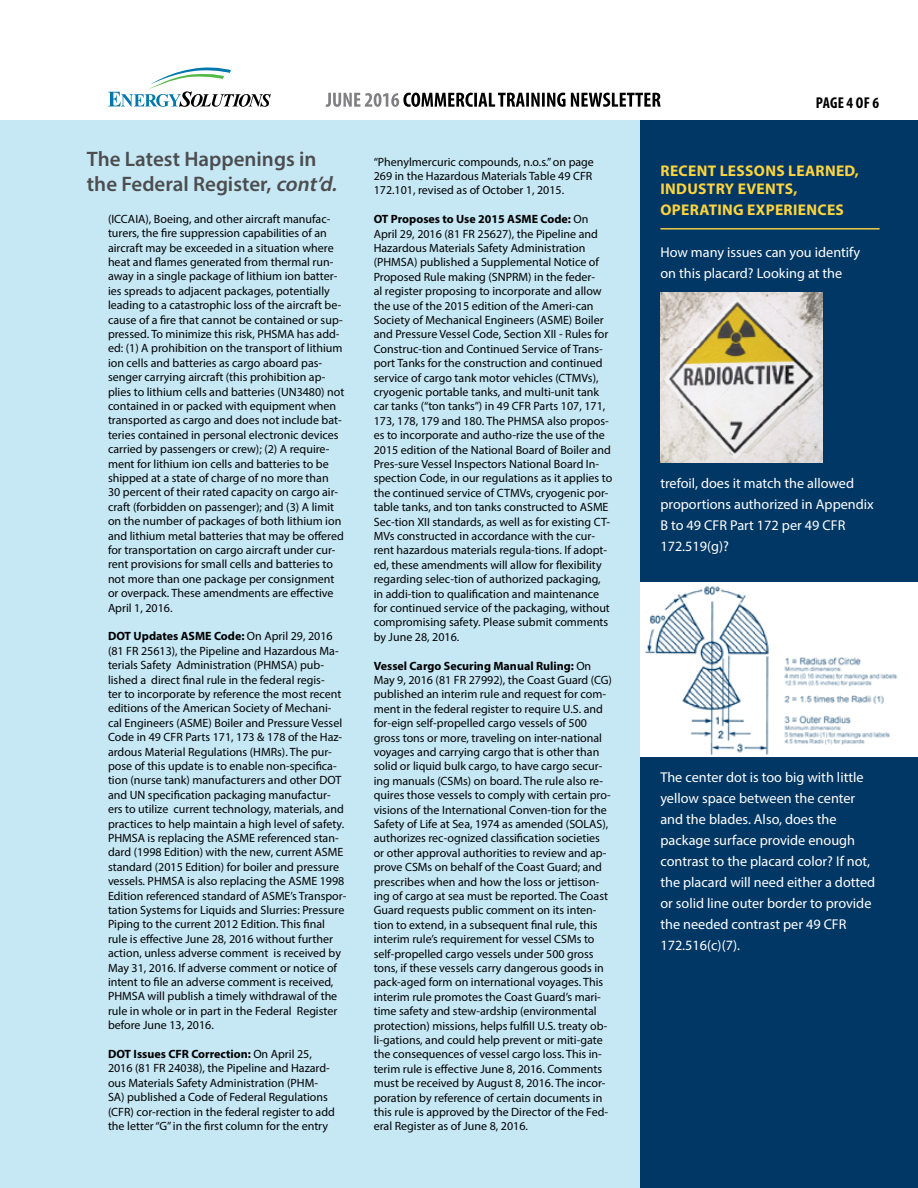
<style>
.page{position:relative;width:918px;height:1188px;background:#fff}
.page>*{position:absolute;margin:0;border:0;box-sizing:border-box;transform-origin:0 0}
.t1{font:600 21px/25.2px "Myriad Pro";color:#4d4d4f}
.t2{font:700 condensed 15.75px "Myriad Pro";letter-spacing:.01em;color:#000}
.t3{font:700 15.45px/18.6px "Myriad Pro";letter-spacing:.02em;color:#ffd43f}
.t4{font:14.25px/21px "Myriad Pro";color:#fff}
.t5{font:12px/14.4px "Myriad Pro";color:#000}
.s1{font-style:italic}
.s2{font-weight:700}
</style>
<div class="page">
<div style="left:0;top:120px;width:918px;height:1068px;background:#c6e8f5"></div>
<div style="left:641px;top:120px;width:277px;height:1068px;background:#003764"></div>
<hr style="left:660px;top:228px;width:220px;height:2px;background:#ffd43f">
<svg style="left:326px;top:93px;width:335px;height:14px"></svg>
<svg style="left:108px;top:67px;width:163px;height:40px"></svg>
<img style="left:660px;top:293px;width:163px;height:170px">
<div style="left:641px;top:583px;width:277px;height:174px;background:#fff"></div>
<img style="left:645px;top:586px;width:253px;height:169px">
<h1 class="t1" style="left:87px;top:146px;width:256px">The Latest Happenings in the Federal Register, <span class="s1">cont’d.</span></h1>
<p class="t5" style="left:108px;top:211px;width:238px">(ICCAIA), Boeing, and other aircraft manufac&shy;turers, the fire suppression capabilities of an aircraft may be exceeded in a situation where heat and flames generated from thermal run&shy;away in a single package of lithium ion batter&shy;ies spreads to adjacent packages, potentially leading to a catastrophic loss of the aircraft be&shy;cause of a fire that cannot be contained or sup&shy;pressed. To minimize this risk, PHSMA has add&shy;ed: (1) A prohibition on the transport of lithium ion cells and batteries as cargo aboard pas&shy;senger carrying aircraft (this prohibition ap&shy;plies to lithium cells and batteries (UN3480) not contained in or packed with equipment when transported as cargo and does not include bat&shy;teries contained in personal electronic devices carried by passengers or crew); (2) A require&shy;ment for lithium ion cells and batteries to be shipped at a state of charge of no more than<br>30 percent of their rated capacity on cargo air&shy;craft (forbidden on passenger); and (3) A limit on the number of packages of both lithium ion and lithium metal batteries that may be offered for transportation on cargo aircraft under cur&shy;rent provisions for small cells and batteries to not more than one package per consignment or overpack. These amendments are effective April 1, 2016.</p>
<p class="t5" style="left:108px;top:629px;width:240px"><span class="s2">DOT Updates ASME Code:</span> On April 29, 2016 (81 FR 25613), the Pipeline and Hazardous Ma&shy;terials Safety Administration (PHMSA) pub&shy;lished a direct final rule in the federal regis-<br>ter to incorporate by reference the most recent editions of the American Society of Mechani&shy;cal Engineers (ASME) Boiler and Pressure Vessel Code in 49 CFR Parts 171, 173 &amp; 178 of the Haz&shy;ardous Material Regulations (HMRs). The pur&shy;pose of this update is to enable non-specifica&shy;tion (nurse tank) manufacturers and other DOT and UN specification packaging manufactur&shy;ers to utilize current technology, materials, and practices to help maintain a high level of safety.<br>PHMSA is replacing the ASME referenced stan&shy;dard (1998 Edition) with the new, current ASME standard (2015 Edition) for boiler and pressure vessels. PHMSA is also replacing the ASME 1998<br>Edition referenced standard of ASME’s Transpor&shy;tation Systems for Liquids and Slurries: Pressure Piping to the current 2012 Edition. This final rule is effective June 28, 2016 without further action, unless adverse comment is received by May 31, 2016. If adverse comment or notice of intent to file an adverse comment is received, PHMSA will publish a timely withdrawal of the rule in whole or in part in the Federal Register before June 13, 2016.</p>
<p class="t5" style="left:108px;top:1047px;width:228px"><span class="s2">DOT Issues CFR Correction:</span> On April 25, 2016 (81 FR 24038), the Pipeline and Hazard&shy;ous Materials Safety Administration (PHM-SA) published a Code of Federal Regulations (CFR) cor-rection in the federal register to add the letter “G” in the first column for the entry</p>
<p class="t5" style="left:374px;top:154px;width:222px">“Phenylmercuric compounds, n.o.s.” on page<br>269 in the Hazardous Materials Table 49 CFR<br>172.101, revised as of October 1, 2015.</p>
<p class="t5" style="left:374px;top:212px;width:240px"><span class="s2">OT Proposes to Use 2015 ASME Code:</span> On April 29, 2016 (81 FR 25627), the Pipeline and Hazardous Materials Safety Administration (PHMSA) published a Supplemental Notice of Proposed Rule making (SNPRM) in the feder-<br>al register proposing to incorporate and allow the use of the 2015 edition of the Ameri-can Society of Mechanical Engineers (ASME) Boiler and Pressure Vessel Code, Section XII - Rules for Construc-tion and Continued Service of Trans&shy;port Tanks for the construction and continued service of cargo tank motor vehicles (CTMVs), cryogenic portable tanks, and multi-unit tank car tanks (“ton tanks”) in 49 CFR Parts 107, 171, 173, 178, 179 and 180. The PHMSA also propos&shy;es to incorporate and autho-rize the use of the 2015 edition of the National Board of Boiler and Pres-sure Vessel Inspectors National Board In&shy;spection Code, in our regulations as it applies to the continued service of CTMVs, cryogenic por&shy;table tanks, and ton tanks constructed to ASME Sec-tion XII standards, as well as for existing CT-MVs constructed in accordance with the cur&shy;rent hazardous materials regula-tions. If adopt&shy;ed, these amendments will allow for flexibility regarding selec-tion of authorized packaging, in addi-tion to qualification and maintenance for continued service of the packaging, without compromising safety. Please submit comments by June 28, 2016.</p>
<p class="t5" style="left:374px;top:658px;width:240px"><span class="s2">Vessel Cargo Securing Manual Ruling:</span> On May 9, 2016 (81 FR 27992), the Coast Guard (CG) published an interim rule and request for com&shy;ment in the federal register to require U.S. and for-eign self-propelled cargo vessels of 500 gross tons or more, traveling on inter-national voyages and carrying cargo that is other than solid or liquid bulk cargo, to have cargo secur&shy;ing manuals (CSMs) on board. The rule also re&shy;quires those vessels to comply with certain pro&shy;visions of the International Conven-tion for the Safety of Life at Sea, 1974 as amended (SOLAS), authorizes rec-ognized classification societies or other approval authorities to review and ap&shy;prove CSMs on behalf of the Coast Guard; and prescribes when and how the loss or jettison&shy;ing of cargo at sea must be reported. The Coast Guard requests public comment on its inten&shy;tion to extend, in a subsequent final rule, this interim rule’s requirement for vessel CSMs to self-propelled cargo vessels under 500 gross tons, if these vessels carry dangerous goods in pack-aged form on international voyages. This interim rule promotes the Coast Guard’s mari&shy;time safety and stew-ardship (environmental protection) missions, helps fulfill U.S. treaty ob&shy;li-gations, and could help prevent or miti-gate the consequences of vessel cargo loss. This in&shy;terim rule is effective June 8, 2016. Comments must be received by August 8, 2016. The incor&shy;poration by reference of certain documents in this rule is approved by the Director of the Fed&shy;eral Register as of June 8, 2016.</p>
<h2 class="t2" style="left:816px;top:93px;width:65px">PAGE 4 OF 6</h2>
<p class="t3" style="left:661px;top:161px;width:200px">RECENT LESSONS LEARNED,<br>INDUSTRY EVENTS,</p>
<p class="t3" style="left:661px;top:200px;width:185px">OPERATING EXPERIENCES</p>
<p class="t4" style="left:660px;top:242px;width:201px">How many issues can you identify on this placard? Looking at the</p>
<p class="t4" style="left:660px;top:473px;width:215px">trefoil, does it match the allowed proportions authorized in Appendix<br>B to 49 CFR Part 172 per 49 CFR<br>172.519(g)?</p>
<p class="t4" style="left:660px;top:767px;width:216px">The center dot is too big with little yellow space between the center and the blades. Also, does the package surface provide enough contrast to the placard color? If not, the placard will need either a dotted or solid line outer border to provide the needed contrast per 49 CFR<br>172.516(c)(7).</p>
</div>
